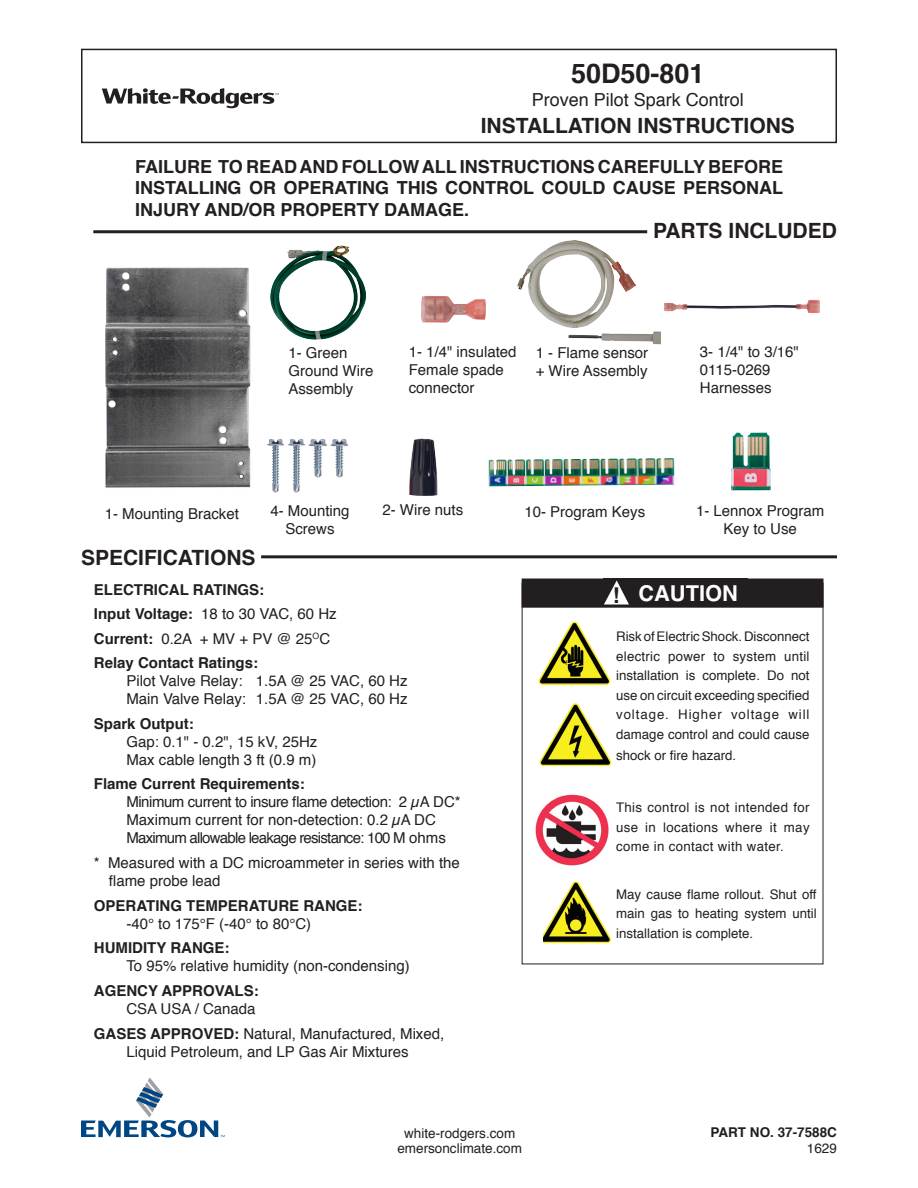
<style>
.page{position:relative;width:918px;height:1188px;background:#fff}
.page>*{position:absolute;margin:0;border:0;box-sizing:border-box;transform-origin:0 0}
.t1{font:700 27px "Helvetica";color:#231f20}
.t2{font:700 21.9px "Helvetica";color:#fff}
.t3{font:700 21px "Helvetica";color:#231f20}
.t4{font:700 18px/21.6px "Helvetica";color:#231f20;text-align:justify}
.t5{font:18px "Helvetica";color:#231f20}
.spec_text{font:15px/18px "Helvetica";color:#231f20}
.text_list{font:15px/18px "Helvetica";color:#231f20}
.spec_text-2{font:15px/18px "Helvetica";letter-spacing:-.03em;color:#231f20}
.spec_text-3{font:700 15px/18px "Helvetica";color:#231f20}
.t6{font:13.5px "Helvetica";color:#231f20}
.t7{font:700 13.5px "Helvetica";color:#231f20}
.warning_caution{font:13.2px/19.5px "Helvetica";color:#231f20;text-align:justify}
.s1{font-weight:700}
.s2{font-weight:400}
.s3{color:#231f20}
</style>
<div class="page">
<div style="left:522px;top:579px;width:301px;height:28px;background:#231f20"></div>
<div style="left:522px;top:579px;width:302px;height:29px;border:2px solid #231f20"></div>
<svg style="left:81px;top:1077px;width:144px;height:60px"></svg>
<div style="left:81px;top:49px;width:756px;height:94px;border:2px solid #231f20"></div>
<svg style="left:102px;top:88px;width:177px;height:20px"></svg>
<hr style="left:93px;top:230px;width:554px;height:3px;background:#231f20">
<div style="left:522px;top:583px;width:301px;height:381px;border:1px solid #231f20"></div>
<div style="left:603px;top:579px;width:145px;height:28px;background:#231f20"></div>
<svg style="left:604px;top:580px;width:25px;height:25px"></svg>
<img style="left:270px;top:245px;width:96px;height:95px">
<img style="left:105px;top:267px;width:146px;height:221px">
<img style="left:568px;top:331px;width:92px;height:14px">
<img style="left:517px;top:241px;width:118px;height:87px">
<img style="left:409px;top:438px;width:29px;height:58px">
<img style="left:543px;top:881px;width:69px;height:63px">
<img style="left:538px;top:621px;width:73px;height:64px">
<img style="left:539px;top:703px;width:73px;height:64px">
<hr style="left:261px;top:555px;width:576px;height:3px;background:#231f20">
<img style="left:421px;top:296px;width:65px;height:27px">
<img style="left:488px;top:458px;width:187px;height:29px">
<img style="left:664px;top:299px;width:156px;height:14px">
<img style="left:731px;top:432px;width:40px;height:59px">
<img style="left:535px;top:794px;width:74px;height:72px">
<img style="left:267px;top:439px;width:42px;height:54px">
<img style="left:309px;top:438px;width:18px;height:39px">
<img style="left:330px;top:439px;width:18px;height:38px">
<p class="t1" style="left:571px;top:52px;width:135px">50D50-801</p>
<p class="t5" style="left:532px;top:86px;width:214px">Proven Pilot Spark Control</p>
<p class="t3" style="left:481px;top:108px;width:316px">INSTALLATION INSTRUCTIONS</p>
<p class="t4" style="left:135px;top:156px;width:650px">FAILURE TO READ AND FOLLOW ALL INSTRUCTIONS CAREFULLY BEFORE INSTALLING OR OPERATING THIS CONTROL COULD CAUSE PERSONAL INJURY AND/OR PROPERTY DAMAGE.</p>
<p class="t3" style="left:653px;top:213px;width:185px">PARTS INCLUDED</p>
<p class="text_list" style="left:288px;top:344px;width:87px">1- Green<br>Ground Wire<br>Assembly</p>
<p class="text_list" style="left:409px;top:343px;width:109px">1- 1/4" insulated<br>Female spade connector</p>
<p class="text_list" style="left:536px;top:344px;width:114px">1 - Flame sensor + Wire Assembly</p>
<p class="text_list" style="left:700px;top:343px;width:101px">3- 1/4" to 3/16"</p>
<p class="text_list" style="left:700px;top:361px;width:73px">0115-0269<br>Harnesses</p>
<p class="text_list" style="left:105px;top:505px;width:136px">1- Mounting Bracket</p>
<p class="text_list" style="left:270px;top:502px;width:81px;text-align:center">4- Mounting<br>Screws</p>
<p class="text_list" style="left:382px;top:501px;width:82px">2- Wire nuts</p>
<p class="t3" style="left:81px;top:541px;width:176px">SPECIFICATIONS</p>
<p class="spec_text-3" style="left:94px;top:581px;width:172px">ELECTRICAL RATINGS:</p>
<p class="spec_text" style="left:94px;top:605px;width:244px"><span class="s1">Input Voltage:</span> 18 to 30 VAC, 60 Hz</p>
<p class="spec_text" style="left:94px;top:630px;width:238px"><span class="s1">Current:</span> 0.2A + MV + PV @ 25<sup>O</sup>C</p>
<p class="spec_text" style="left:126px;top:654px;width:283px;text-indent:-32px"><span class="s1">Relay Contact Ratings:<br></span>Pilot Valve Relay: 1.5A @ 25 VAC, 60 Hz<br>Main Valve Relay: 1.5A @ 25 VAC, 60 Hz</p>
<p class="spec_text" style="left:126px;top:715px;width:193px;text-indent:-32px"><span class="s1">Spark Output:<br></span>Gap: 0.1" - 0.2", 15 kV, 25Hz<br>Max cable length 3 ft (0.9 m)</p>
<p class="spec_text-2" style="left:126px;top:776px;width:336px;text-indent:-32px"><span class="s1">Flame Current Requirements:<br></span>Minimum current to insure flame detection: 2 µA DC* Maximum current for non-detection: 0.2 µA DC Maximum allowable leakage resistance: 100 M ohms</p>
<p class="spec_text" style="left:109px;top:854px;width:352px;text-indent:-15px">* Measured with a DC microammeter in series with the flame probe lead</p>
<p class="spec_text-3" style="left:126px;top:897px;width:238px;text-indent:-32px">OPERATING TEMPERATURE RANGE: <span class="s2">-40° to 175°F (-40° to 80°C)</span></p>
<p class="spec_text" style="left:126px;top:940px;width:285px;text-indent:-32px"><span class="s1">HUMIDITY RANGE:<br></span>To 95% relative humidity (non-condensing)</p>
<p class="spec_text-3" style="left:94px;top:982px;width:166px;text-align:right">AGENCY APPROVALS:<br><span class="s2">CSA USA / Canada</span></p>
<p class="spec_text" style="left:94px;top:1025px;width:352px;text-align:center"><span class="s1">GASES APPROVED:</span> Natural, Manufactured, Mixed,<br>Liquid Petroleum, and LP Gas Air Mixtures</p>
<p class="text_list" style="left:524px;top:504px;width:122px">10- Program Keys</p>
<p class="text_list" style="left:696px;top:502px;width:130px;text-align:center">1- Lennox Program<br>Key to Use</p>
<p class="t2" style="left:613px;top:575px;width:127px"><span class="s3">!</span> CAUTION</p>
<p class="warning_caution" style="left:616px;top:627px;width:195px">Risk of Electric Shock. Disconnect electric power to system until installation is complete. Do not use on circuit exceeding specified voltage. Higher voltage will damage control and could cause</p>
<p class="warning_caution" style="left:616px;top:746px;width:122px">shock or fire hazard.</p>
<p class="warning_caution" style="left:616px;top:798px;width:195px">This control is not intended for use in locations where it may come in contact with water.</p>
<p class="warning_caution" style="left:616px;top:885px;width:202px">May cause flame rollout. Shut off main gas to heating system until installation is complete.</p>
<p class="t6" style="left:404px;top:1123px;width:113px">white-rodgers.com</p>
<p class="t6" style="left:397px;top:1138px;width:126px">emersonclimate.com</p>
<p class="t7" style="left:710px;top:1121px;width:128px">PART NO. 37-7588C</p>
<p class="t6" style="left:807px;top:1138px;width:32px">1629</p>
</div>
